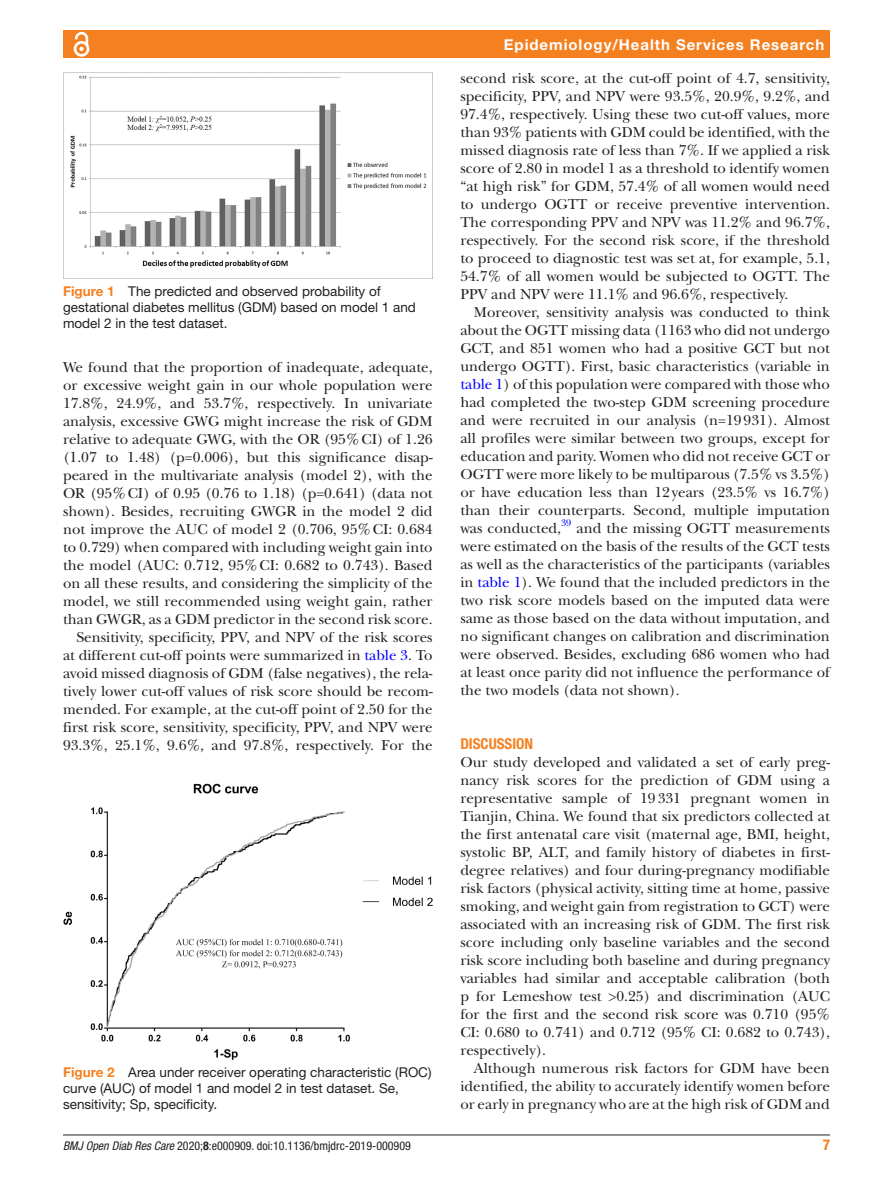
<style>
.page{position:relative;width:893px;height:1191px;background:#fff}
.page>*{position:absolute;margin:0;border:0;box-sizing:border-box;transform-origin:0 0}
.t1{font:15px/18px "New Baskerville";color:#231f20;text-align:justify}
.t2{font:700 15px "Helvetica Neue LT Std";letter-spacing:.065em;color:#fff}
.t3{font:700 condensed 15px "Helvetica Neue LT Std";color:#f58020}
.t4{font:13.5px/16.2px "Helvetica Neue LT Std";color:#231f20}
.t5{font:condensed 12px "Helvetica Neue LT Std";color:#231f20}
.s1{font-weight:700;color:#f58020}
.s2{color:#00f}
.s3{font-style:italic}
.s4{font-weight:700}
</style>
<div class="page">
<hr style="left:63px;top:1134px;width:767px;height:1px;background:#231f20">
<div style="left:63px;top:31px;width:767px;height:27px;background:#f58020"></div>
<svg style="left:73px;top:31px;width:17px;height:26px"></svg>
<img style="left:63px;top:73px;width:370px;height:205px">
<img style="left:63px;top:783px;width:370px;height:276px">
<p class="t4" style="left:63px;top:283px;width:354px"><span class="s1">Figure 1</span> The predicted and observed probability of gestational diabetes mellitus (GDM) based on model 1 and model 2 in the test dataset.</p>
<p class="t1" style="left:63px;top:358px;width:371px;text-align:right">We found that the proportion of inadequate, adequate, or excessive weight gain in our whole population were 17.8%, 24.9%, and 53.7%, respectively. In univariate analysis, excessive GWG might increase the risk of GDM relative to adequate GWG, with the OR (95%CI) of 1.26 (1.07 to 1.48) (p=0.006), but this significance disap&shy;peared in the multivariate analysis (model 2), with the OR (95%CI) of 0.95 (0.76 to 1.18) (p=0.641) (data not shown). Besides, recruiting GWGR in the model 2 did not improve the AUC of model 2 (0.706, 95%CI: 0.684 to 0.729) when compared with including weight gain into the model (AUC: 0.712, 95%CI: 0.682 to 0.743). Based on all these results, and considering the simplicity of the model, we still recommended using weight gain, rather than GWGR, as a GDM predictor in the second risk score.<br>Sensitivity, specificity, PPV, and NPV of the risk scores at different cut-off points were summarized in <span class="s2">table 3</span>. To avoid missed diagnosis of GDM (false negatives), the rela&shy;tively lower cut-off values of risk score should be recom&shy;mended. For example, at the cut-off point of 2.50 for the first risk score, sensitivity, specificity, PPV, and NPV were 93.3%, 25.1%, 9.6%, and 97.8%, respectively. For the</p>
<p class="t4" style="left:63px;top:1064px;width:370px"><span class="s1">Figure 2</span> Area under receiver operating characteristic (ROC) curve (AUC) of model 1 and model 2 in test dataset. Se, sensitivity; Sp, specificity.</p>
<p class="t2" style="left:504px;top:35px;width:322px">Epidemiology/Health Services Research</p>
<p class="t1" style="left:460px;top:69px;width:371px">second risk score, at the cut-off point of 4.7, sensitivity, specificity, PPV, and NPV were 93.5%, 20.9%, 9.2%, and 97.4%, respectively. Using these two cut-off values, more than 93% patients with GDM could be identified, with the missed diagnosis rate of less than 7%. If we applied a risk score of 2.80 in model 1 as a threshold to identify women “at high risk” for GDM, 57.4% of all women would need to undergo OGTT or receive preventive intervention.<br>The corresponding PPV and NPV was 11.2% and 96.7%, respectively. For the second risk score, if the threshold to proceed to diagnostic test was set at, for example, 5.1, 54.7% of all women would be subjected to OGTT. The PPV and NPV were 11.1% and 96.6%, respectively.</p>
<p class="t1" style="left:460px;top:303px;width:371px;text-indent:14px">Moreover, sensitivity analysis was conducted to think about the OGTT missing data (1163 who did not undergo GCT, and 851 women who had a positive GCT but not undergo OGTT). First, basic characteristics (variable in <span class="s2">table 1</span>) of this population were compared with those who had completed the two-step GDM screening procedure and were recruited in our analysis (n=19931). Almost all profiles were similar between two groups, except for education and parity. Women who did not receive GCT or OGTT were more likely to be multiparous (7.5% vs 3.5%) or have education less than 12years (23.5% vs 16.7%) than their counterparts. Second, multiple imputation was conducted,<sup>39</sup> and the missing OGTT measurements were estimated on the basis of the results of the GCT tests as well as the characteristics of the participants (variables in <span class="s2">table 1</span>). We found that the included predictors in the two risk score models based on the imputed data were same as those based on the data without imputation, and no significant changes on calibration and discrimination were observed. Besides, excluding 686 women who had at least once parity did not influence the performance of the two models (data not shown).</p>
<p class="t3" style="left:460px;top:735px;width:74px">DISCUSSION</p>
<p class="t1" style="left:460px;top:753px;width:371px">Our study developed and validated a set of early preg&shy;nancy risk scores for the prediction of GDM using a representative sample of 19331 pregnant women in Tianjin, China. We found that six predictors collected at the first antenatal care visit (maternal age, BMI, height, systolic BP, ALT, and family history of diabetes in first&shy;degree relatives) and four during-pregnancy modifiable risk factors (physical activity, sitting time at home, passive smoking, and weight gain from registration to GCT) were associated with an increasing risk of GDM. The first risk score including only baseline variables and the second risk score including both baseline and during pregnancy variables had similar and acceptable calibration (both p for Lemeshow test &gt;0.25) and discrimination (AUC for the first and the second risk score was 0.710 (95% CI: 0.680 to 0.741) and 0.712 (95% CI: 0.682 to 0.743), respectively).</p>
<p class="t1" style="left:460px;top:1059px;width:371px;text-indent:14px">Although numerous risk factors for GDM have been identified, the ability to accurately identify women before or early in pregnancy who are at the high risk of GDM and</p>
<p class="t5" style="left:63px;top:1138px;width:349px"><span class="s3">BMJ Open Diab Res Care</span> 2020;<span class="s4">8</span>:e000909. doi:10.1136/bmjdrc-2019-000909</p>
<p class="t3" style="left:823px;top:1135px;width:9px">7</p>
</div>
